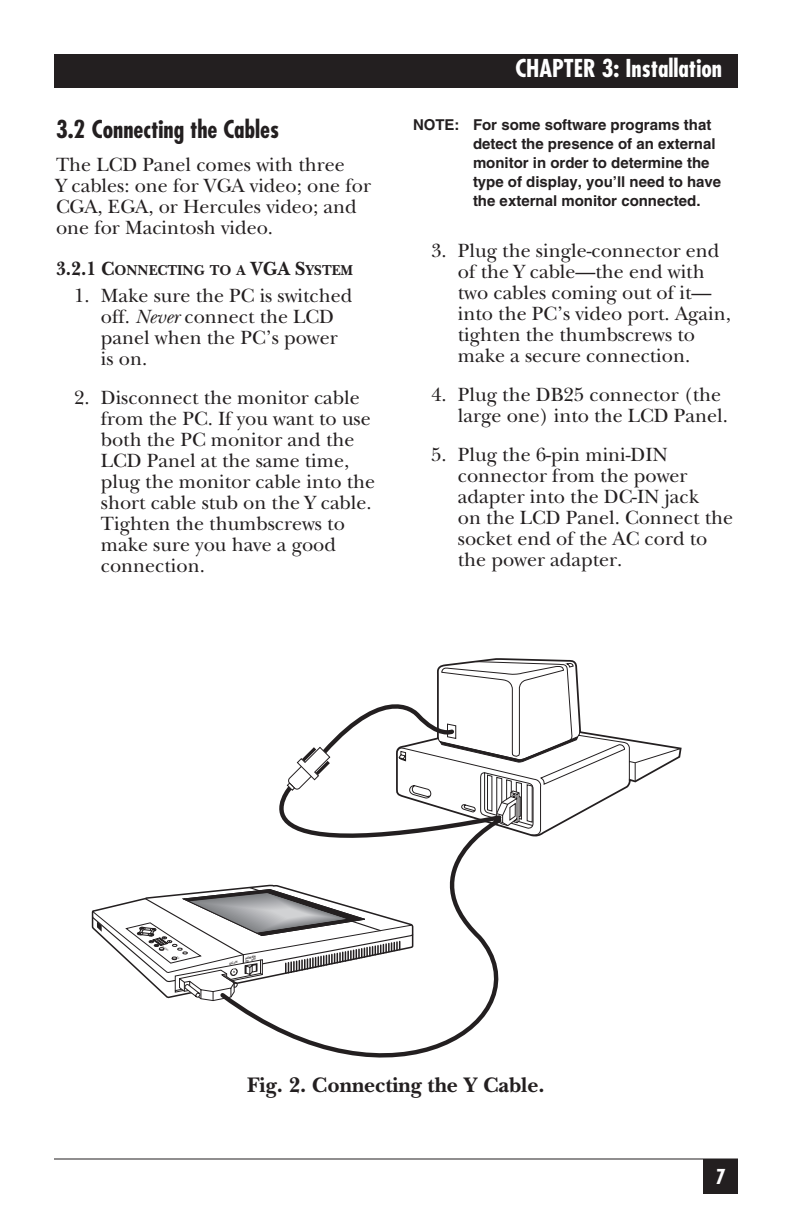
<style>
.page{position:relative;width:792px;height:1224px;background:#fff}
.page>*{position:absolute;margin:0;border:0;box-sizing:border-box;transform-origin:0 0}
.t1{font:700 condensed 24px "Futura";color:#231f20}
.t2{font:700 condensed 24px "Futura";color:#fff}
.t3{font:700 22px "New Baskerville";color:#231f20}
.t4{font:20px/21px "New Baskerville";color:#231f20}
.t5{font:700 condensed 20px "Futura";color:#fff}
.t6{font:700 15px/19px "Helvetica";color:#231f20}
.t7{font:700 15px "New Baskerville";color:#231f20;scale:.95 1}
.t8{font:italic 700 2.8px "Helvetica";color:#231f20}
.t9{font:italic 700 2.8px "Helvetica";color:#231f20;scale:1.04 1}
.t10{font:italic 700 2.2px "Helvetica";color:#231f20;scale:1.04 1}
.s1{font-size:20px}
.s2{font-style:italic}
</style>
<div class="page">
<div style="left:54px;top:54px;width:684px;height:34px;background:#231f20"></div>
<div style="left:703px;top:1159px;width:35px;height:35px;background:#231f20"></div>
<hr style="left:54px;top:1158px;width:684px;height:2px;background:#231f20">
<svg style="left:91px;top:890px;width:123px;height:111px"></svg>
<svg style="left:473px;top:658px;width:209px;height:94px"></svg>
<svg style="left:437px;top:661px;width:244px;height:170px"></svg>
<svg style="left:548px;top:723px;width:30px;height:40px"></svg>
<svg style="left:214px;top:679px;width:334px;height:379px"></svg>
<svg style="left:286px;top:746px;width:45px;height:45px"></svg>
<p class="t1" style="left:56px;top:119px;width:225px">3.2 Connecting the Cables</p>
<p class="t4" style="left:56px;top:156px;width:317px">The LCD Panel comes with three<br>Y cables: one for VGA video; one for<br>CGA, EGA, or Hercules video; and one for Macintosh video.</p>
<p class="t7" style="left:56px;top:265px;width:314px"><span class="s1">3.2.1 C</span>ONNECTING TO A <span class="s1">VGA S</span>YSTEM</p>
<p class="t4" style="left:101px;top:287px;width:253px;text-indent:-27px">1. Make sure the PC is switched off. <span class="s2">Never</span> connect the LCD panel when the PC’s power is on.</p>
<p class="t4" style="left:101px;top:389px;width:276px;text-indent:-27px">2. Disconnect the monitor cable from the PC. If you want to use both the PC monitor and the<br>LCD Panel at the same time, plug the monitor cable into the short cable stub on the Y cable.<br>Tighten the thumbscrews to make sure you have a good connection.</p>
<p class="t2" style="left:515px;top:58px;width:208px">CHAPTER 3: Installation</p>
<p class="t6" style="left:473px;top:116px;width:250px;text-indent:-60px">NOTE: For some software programs that detect the presence of an external monitor in order to determine the type of display, you’ll need to have the external monitor connected.</p>
<p class="t4" style="left:458px;top:243px;width:275px;text-indent:-27px">3. Plug the single-connector end of the Y cable—the end with two cables coming out of it— into the PC’s video port. Again, tighten the thumbscrews to make a secure connection.</p>
<p class="t4" style="left:458px;top:387px;width:271px;text-indent:-27px">4. Plug the DB25 connector (the large one) into the LCD Panel.</p>
<p class="t4" style="left:458px;top:447px;width:277px;text-indent:-27px">5. Plug the 6-pin mini-DIN connector from the power adapter into the DC-IN jack<br>on the LCD Panel. Connect the socket end of the AC cord to the power adapter.</p>
<p class="t8" style="left:229px;top:963px;width:10px;rotate:-10deg">DC-IN</p>
<p class="t9" style="left:245px;top:958px;width:12px;rotate:-12deg">POWER</p>
<p class="t10" style="left:245px;top:960px;width:12px;rotate:-12deg">ON OFF</p>
<p class="t3" style="left:247px;top:1077px;width:299px">Fig. 2. Connecting the Y Cable.</p>
<p class="t5" style="left:716px;top:1168px;width:11px">7</p>
</div>
